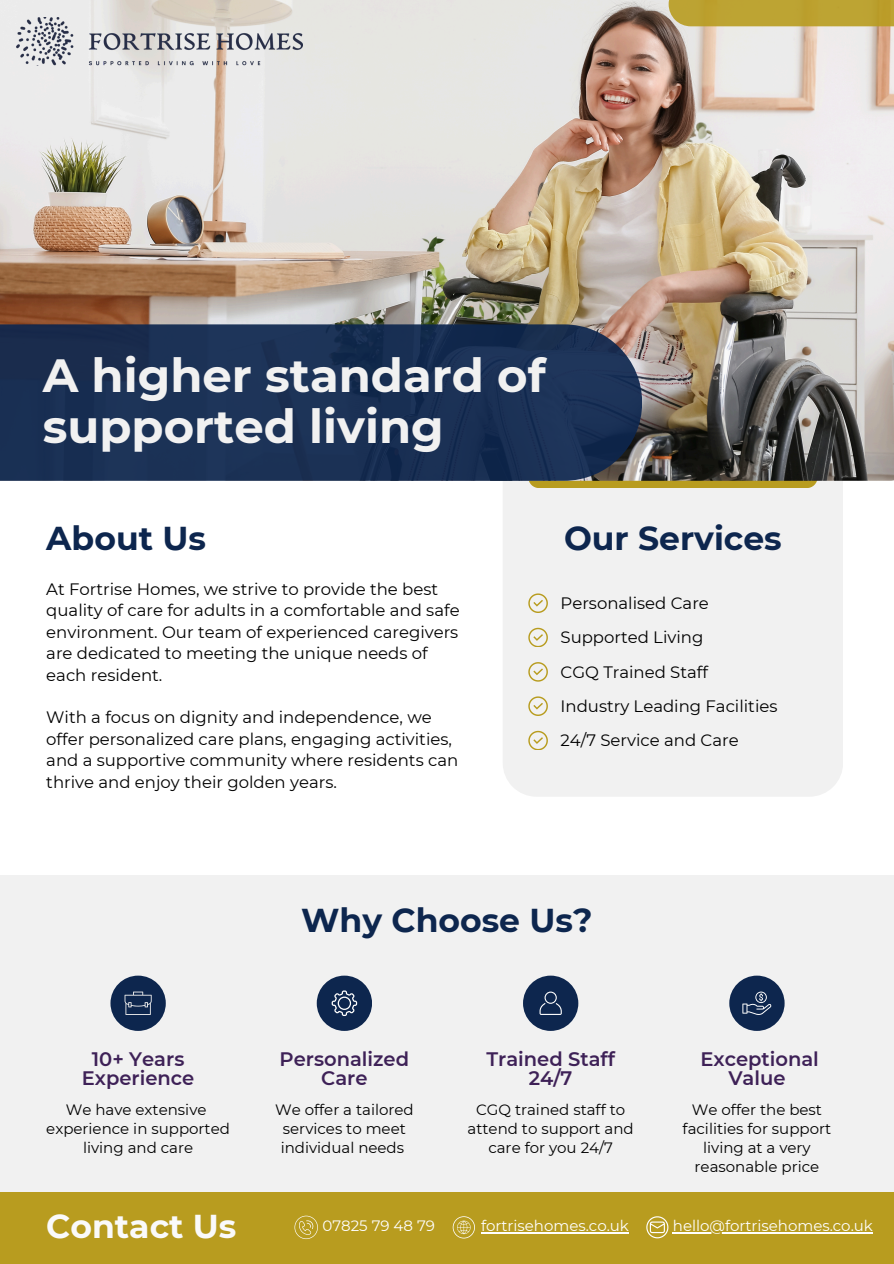
<style>
.page{position:relative;width:894px;height:1264px;background:#fff}
.page>*{position:absolute;margin:0;border:0;box-sizing:border-box;transform-origin:0 0}
.t1{font:700 46.5px/50.7px "Montserrat";color:#f1f1f1}
.t2{font:700 33px "Montserrat";color:#0d264e}
.t3{font:700 33px "Montserrat";color:#fafafa}
.t4{font:600 19.5px/19.2px "Montserrat";color:#3e2157;text-align:center}
.t5{font:16.5px/21.3px "Montserrat";color:#000}
.t6{font:15px/19.2px "Montserrat";color:#000;text-align:center}
.t7{font:15px "Montserrat";color:#fff}
</style>
<div class="page">
<div style="left:503px;top:481px;width:339px;height:315px;background:#f1f1f1"></div>
<div style="left:528px;top:481px;width:289px;height:7px;background:#b89c1f"></div>
<img style="left:0;top:0;width:893px;height:481px">
<div style="left:0;top:875px;width:893px;height:316px;background:#f1f1f1"></div>
<svg style="left:0;top:324px;width:641px;height:157px;fill:#1b3155"></svg>
<div style="left:668px;top:0;width:225px;height:26px;background:#bda333"></div>
<div style="left:729px;top:975px;width:55px;height:55px;background:#0d264e;border-radius:50%"></div>
<svg style="left:742px;top:991px;width:29px;height:23px"></svg>
<div style="left:523px;top:975px;width:55px;height:55px;background:#0d264e;border-radius:50%"></div>
<svg style="left:539px;top:991px;width:22px;height:23px"></svg>
<div style="left:316px;top:975px;width:56px;height:55px;background:#0d264e;border-radius:50%"></div>
<svg style="left:331px;top:990px;width:26px;height:26px"></svg>
<div style="left:110px;top:975px;width:56px;height:55px;background:#0d264e;border-radius:50%"></div>
<svg style="left:124px;top:991px;width:27px;height:23px"></svg>
<svg style="left:528px;top:593px;width:19px;height:19px"></svg>
<svg style="left:528px;top:627px;width:19px;height:20px"></svg>
<svg style="left:528px;top:662px;width:19px;height:19px"></svg>
<svg style="left:528px;top:696px;width:19px;height:19px"></svg>
<svg style="left:528px;top:730px;width:19px;height:20px"></svg>
<img style="left:17px;top:17px;width:286px;height:49px">
<div style="left:0;top:1191px;width:893px;height:72px;background:#b89c1f"></div>
<svg style="left:452px;top:1216px;width:23px;height:22px"></svg>
<svg style="left:294px;top:1215px;width:24px;height:23px"></svg>
<svg style="left:646px;top:1216px;width:22px;height:22px"></svg>
<hr style="left:481px;top:1232px;width:147px;height:1px;background:#fff">
<hr style="left:672px;top:1232px;width:200px;height:1px;background:#fff">
<h3 class="t1" style="left:43px;top:350px;width:504px">A higher standard of supported living</h3>
<p class="t2" style="left:46px;top:518px;width:161px">About Us</p>
<p class="t5" style="left:46px;top:578px;width:415px">At Fortrise Homes, we strive to provide the best quality of care for adults in a comfortable and safe environment. Our team of experienced caregivers are dedicated to meeting the unique needs of each resident.</p>
<p class="t5" style="left:46px;top:706px;width:413px">With a focus on dignity and independence, we offer personalized care plans, engaging activities, and a supportive community where residents can thrive and enjoy their golden years.</p>
<p class="t2" style="left:564px;top:518px;width:219px">Our Services</p>
<p class="t5" style="left:560px;top:592px;width:150px">Personalised Care</p>
<h1 class="t5" style="left:560px;top:626px;width:144px">Supported Living</h1>
<p class="t5" style="left:560px;top:661px;width:149px">CGQ Trained Staff</p>
<p class="t5" style="left:560px;top:695px;width:218px">Industry Leading Facilities</p>
<p class="t5" style="left:560px;top:729px;width:180px">24/7 Service and Care</p>
<p class="t4" style="left:82px;top:1049px;width:114px">10+ Years<br>Experience</p>
<h2 class="t6" style="left:66px;top:1099px;width:142px">We have extensive</h2>
<p class="t6" style="left:46px;top:1118px;width:185px">experience in supported living and care</p>
<h2 class="t2" style="left:301px;top:900px;width:293px">Why Choose Us?</h2>
<p class="t4" style="left:279px;top:1049px;width:131px">Personalized<br>Care</p>
<p class="t6" style="left:275px;top:1099px;width:140px">We offer a tailored</p>
<p class="t6" style="left:280px;top:1118px;width:127px;text-align:left">services to meet individual needs</p>
<p class="t4" style="left:486px;top:1049px;width:130px">Trained Staff<br>24/7</p>
<p class="t6" style="left:467px;top:1099px;width:168px">CGQ trained staff to attend to support and care for you 24/7</p>
<p class="t4" style="left:700px;top:1049px;width:120px">Exceptional<br>Value</p>
<p class="t6" style="left:682px;top:1099px;width:150px">We offer the best facilities for support living at a very reasonable price</p>
<h3 class="t3" style="left:46px;top:1205px;width:192px">Contact Us</h3>
<p class="t7" style="left:322px;top:1216px;width:114px">07825 79 48 79</p>
<p class="t7" style="left:481px;top:1216px;width:149px">fortrisehomes.co.uk</p>
<p class="t7" style="left:672px;top:1216px;width:201px">hello@fortrisehomes.co.uk</p>
</div>
